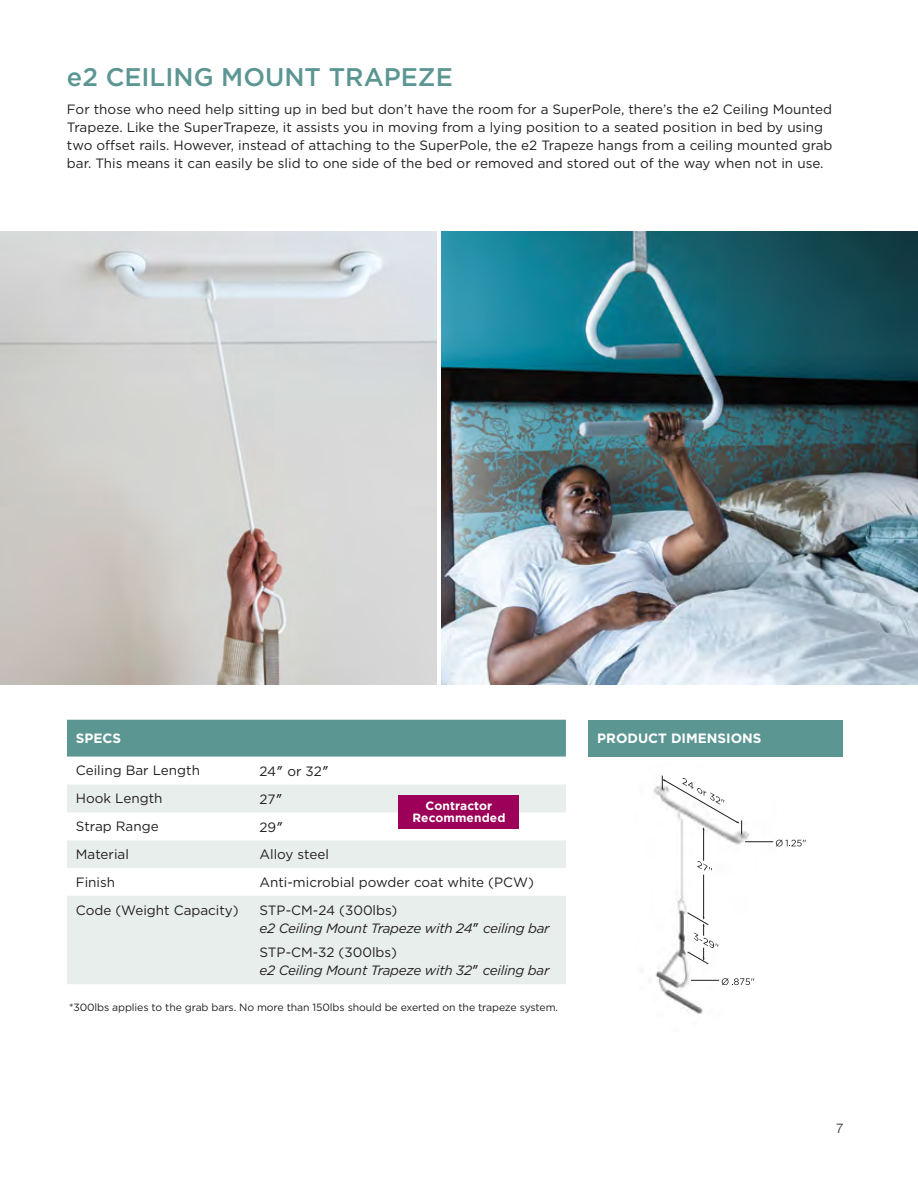
<style>
.page{position:relative;width:918px;height:1188px;background:#fff}
.page>*{position:absolute;margin:0;border:0;box-sizing:border-box;transform-origin:0 0}
.t1{font:500 25.5px "Gotham";color:#5b9692}
.t2{font:13.5px/18px "Gotham";color:#231f20}
.t3{font:italic 13.5px/18px "Gotham";letter-spacing:-.02em;color:#231f20}
.t4{font:700 13.5px "Gotham";color:#fff}
.t5{font:300 13.5px "Helvetica Neue";color:#231f20}
.t6{font:700 12px/12px "Gotham";letter-spacing:.01em;color:#fff;text-align:center}
.t7{font:10.5px "Gotham";letter-spacing:-.01em;color:#231f20}
.s1{font-family:"Helvetica"}
.s2{font-style:normal}
.s3{font-family:"Helvetica";font-style:normal}
</style>
<div class="page">
<img style="left:653px;top:775px;width:102px;height:239px">
<div style="left:67px;top:720px;width:499px;height:37px;background:#5b9692"></div>
<svg style="left:67px;top:785px;width:499px;height:199px;fill:#e8eeec"></svg>
<div style="left:588px;top:720px;width:254px;height:37px;background:#5b9692"></div>
<img style="left:0;top:232px;width:436px;height:453px">
<img style="left:442px;top:232px;width:476px;height:453px">
<div style="left:399px;top:795px;width:120px;height:33px;background:#9c0058"></div>
<svg style="left:691px;top:978px;width:63px;height:7px"></svg>
<svg style="left:662px;top:776px;width:144px;height:188px"></svg>
<h1 class="t1" style="left:67px;top:63px;width:387px">e2 CEILING MOUNT TRAPEZE</h1>
<p class="t2" style="left:67px;top:100px;width:767px">For those who need help sitting up in bed but don’t have the room for a SuperPole, there’s the e2 Ceiling Mounted Trapeze. Like the SuperTrapeze, it assists you in moving from a lying position to a seated position in bed by using two offset rails. However, instead of attaching to the SuperPole, the e2 Trapeze hangs from a ceiling mounted grab bar. This means it can easily be slid to one side of the bed or removed and stored out of the way when not in use.</p>
<p class="t4" style="left:76px;top:730px;width:47px">SPECS</p>
<p class="t2" style="left:76px;top:761px;width:126px">Ceiling Bar Length</p>
<p class="t2" style="left:259px;top:762px;width:71px">24<span class="s1">″</span> or 32<span class="s1">″</span></p>
<p class="t2" style="left:76px;top:789px;width:88px">Hook Length</p>
<p class="t2" style="left:259px;top:790px;width:25px">27<span class="s1">″</span></p>
<p class="t2" style="left:76px;top:817px;width:84px">Strap Range</p>
<p class="t2" style="left:259px;top:817px;width:25px">29<span class="s1">″</span></p>
<p class="t2" style="left:76px;top:845px;width:55px">Material</p>
<p class="t2" style="left:259px;top:845px;width:71px">Alloy steel</p>
<p class="t2" style="left:76px;top:873px;width:41px">Finish</p>
<p class="t2" style="left:259px;top:873px;width:276px">Anti-microbial powder coat white (PCW)</p>
<p class="t2" style="left:76px;top:901px;width:164px">Code (Weight Capacity)</p>
<p class="t3" style="left:259px;top:901px;width:292px"><span class="s2">STP-CM-24 (300lbs)<br></span>e2 Ceiling Mount Trapeze with 24<span class="s3">″</span> ceiling bar</p>
<p class="t3" style="left:259px;top:943px;width:292px"><span class="s2">STP-CM-32 (300lbs)<br></span>e2 Ceiling Mount Trapeze with 32<span class="s3">″</span> ceiling bar</p>
<p class="t6" style="left:413px;top:799px;width:94px">Contractor<br>Recommended</p>
<p class="t7" style="left:69px;top:1002px;width:491px">*300lbs applies to the grab bars. No more than 150lbs should be exerted on the trapeze system.</p>
<p class="t4" style="left:597px;top:730px;width:166px">PRODUCT DIMENSIONS</p>
<p class="t5" style="left:836px;top:1120px;width:9px">7</p>
</div>
